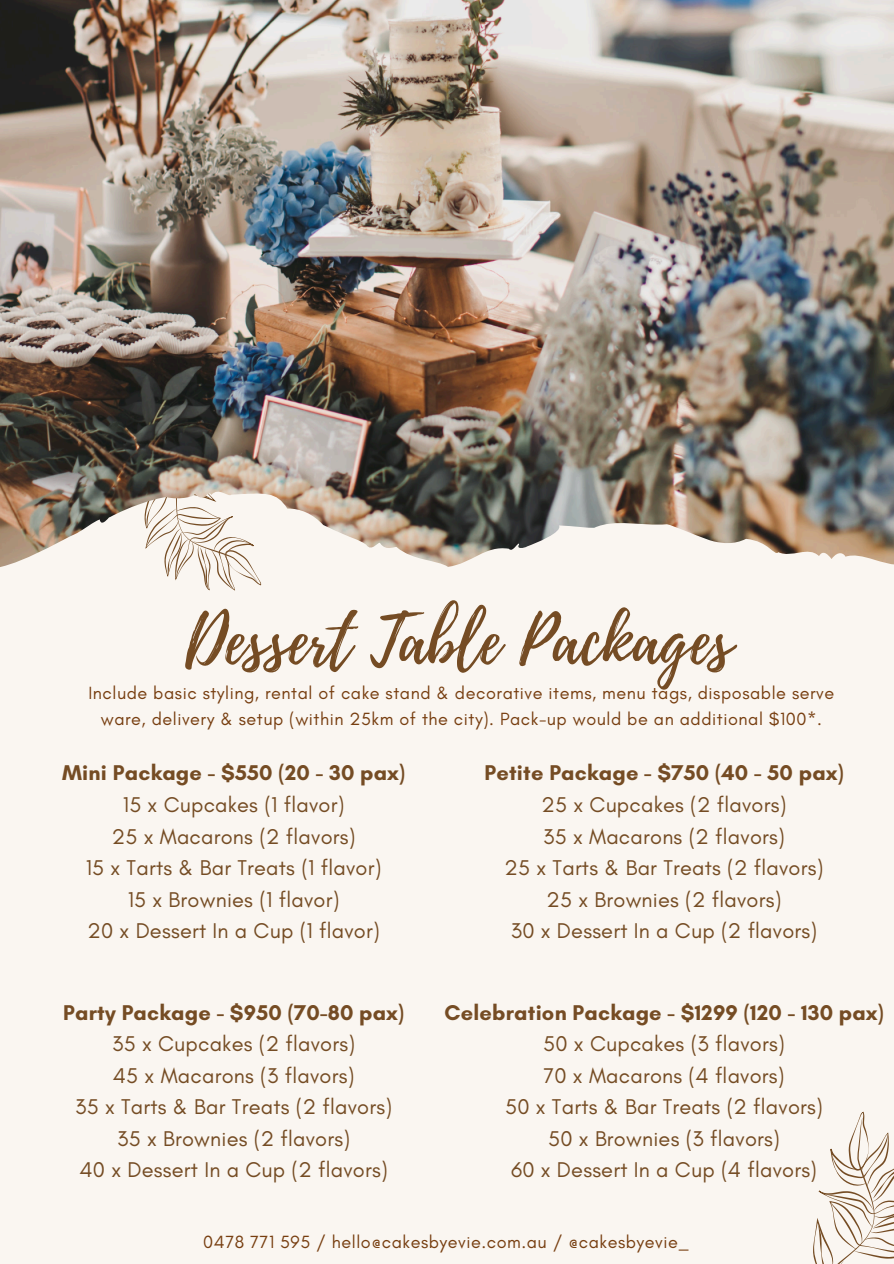
<style>
.page{position:relative;width:894px;height:1264px;background:#fff}
.page>*{position:absolute;margin:0;border:0;box-sizing:border-box;transform-origin:0 0}
.t1{font:66px "Playlist Script";color:#754c24}
.t2{font:21.75px/31.5px "Glacial Indifference";letter-spacing:.01em;color:#754c24;text-align:center}
.t3{font:18px/25.8px "Glacial Indifference";letter-spacing:.03em;color:#773e10;text-align:center}
.s1{font-weight:700}
</style>
<div class="page">
<div style="left:0;top:0;width:893px;height:1263px;background:#faf6f1"></div>
<svg style="left:165px;top:569px;width:97px;height:21px"></svg>
<img style="left:0;top:0;width:893px;height:569px">
<svg style="left:813px;top:1111px;width:80px;height:152px"></svg>
<p class="t1" style="left:185px;top:593px;width:548px">Dessert Table Packages</p>
<p class="t3" style="left:88px;top:679px;width:747px">Include basic styling, rental of cake stand &amp; decorative items, menu tags, disposable serve ware, delivery &amp; setup (within 25km of the city). Pack-up would be an additional $100*.</p>
<p class="t2" style="left:62px;top:757px;width:344px"><span class="s1">Mini Package - $550 (20 - 30 pax)<br></span>15 x Cupcakes (1 flavor)<br>25 x Macarons (2 flavors)<br>15 x Tarts &amp; Bar Treats (1 flavor)<br>15 x Brownies (1 flavor)<br>20 x Dessert In a Cup (1 flavor)</p>
<p class="t2" style="left:484px;top:757px;width:360px"><span class="s1">Petite Package - $750 (40 - 50 pax)<br></span>25 x Cupcakes (2 flavors)<br>35 x Macarons (2 flavors)<br>25 x Tarts &amp; Bar Treats (2 flavors)<br>25 x Brownies (2 flavors)<br>30 x Dessert In a Cup (2 flavors)</p>
<h2 class="t2" style="left:63px;top:996px;width:342px"><span class="s1">Party Package - $950 (70-80 pax)<br></span>35 x Cupcakes (2 flavors)<br>45 x Macarons (3 flavors)<br>35 x Tarts &amp; Bar Treats (2 flavors)<br>35 x Brownies (2 flavors)<br>40 x Dessert In a Cup (2 flavors)</h2>
<h2 class="t2" style="left:444px;top:996px;width:441px"><span class="s1">Celebration Package - $1299 (120 - 130 pax)<br></span>50 x Cupcakes (3 flavors)<br>70 x Macarons (4 flavors)<br>50 x Tarts &amp; Bar Treats (2 flavors)<br>50 x Brownies (3 flavors)<br>60 x Dessert In a Cup (4 flavors)</h2>
<h2 class="t3" style="left:203px;top:1228px;width:487px">0478 771 595 / hello@cakesbyevie.com.au / @cakesbyevie_</h2>
</div>
